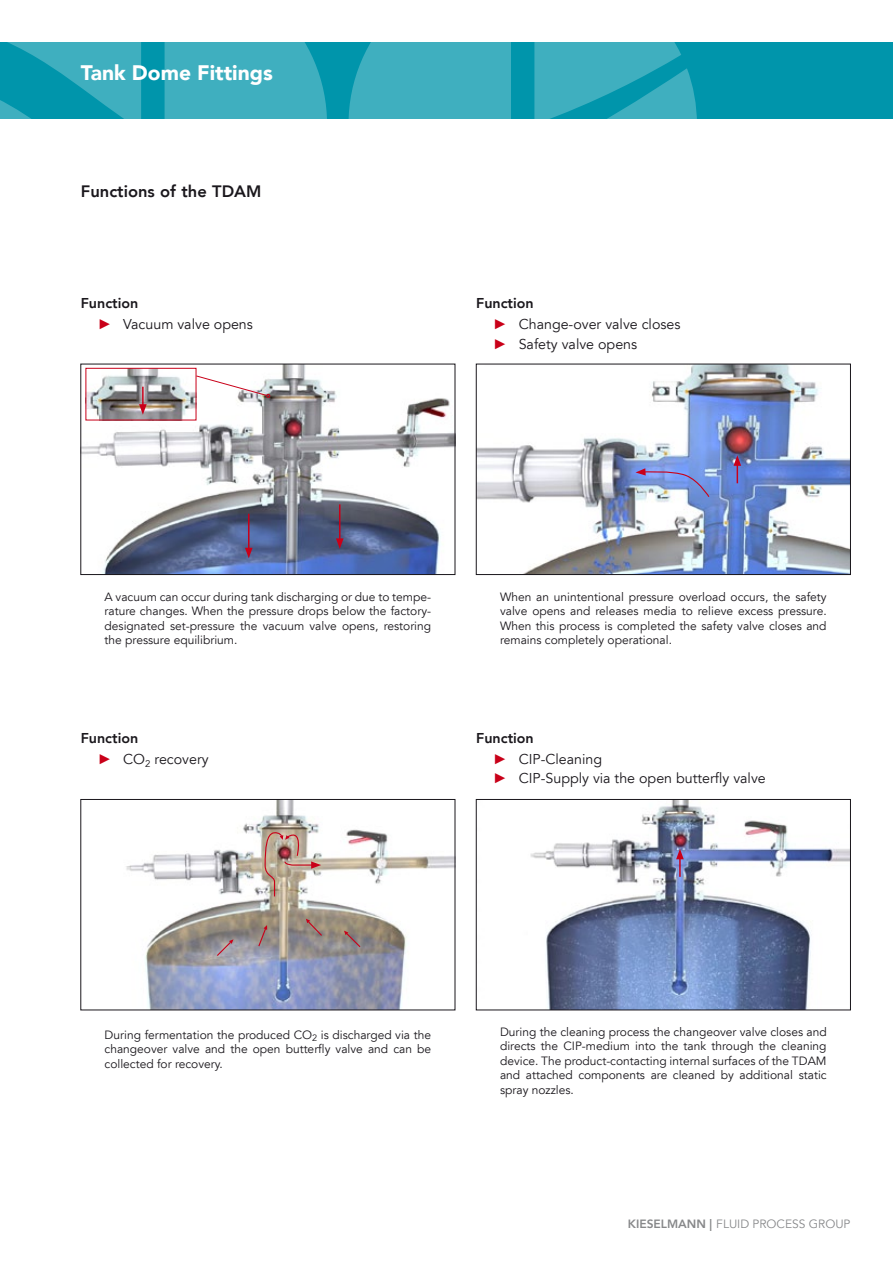
<style>
.page{position:relative;width:893px;height:1263px;background:#fff}
.page>*{position:absolute;margin:0;border:0;box-sizing:border-box;transform-origin:0 0}
.t1{font:900 21px "Avenir LT";color:#fff}
.t2{font:800 16.5px "Avenir LT";color:#1a171c}
.t3{font:14.25px/21px "Avenir LT";color:#1a171c}
.t4{font:12px/14.4px "Avenir LT";color:#1a171c;text-align:justify}
.t5{font:12px "Avenir LT";color:#87888a}
.s1{font-weight:800}
.s2{font-family:"Arial";color:#c90019}
</style>
<div class="page">
<div style="left:0;top:43px;width:893px;height:76px;background:#0095ab"></div>
<div style="left:165px;top:43px;width:162px;height:76px;background:#3fafbf"></div>
<svg style="left:0;top:43px;width:141px;height:76px"></svg>
<svg style="left:534px;top:43px;width:163px;height:76px"></svg>
<div style="left:348px;top:43px;width:163px;height:76px;background:#3fafbf"></div>
<img style="left:126px;top:801px;width:327px;height:207px">
<div style="left:81px;top:799px;width:374px;height:211px;border:1px solid #1a171c"></div>
<img style="left:530px;top:801px;width:319px;height:207px">
<div style="left:476px;top:799px;width:375px;height:211px;border:1px solid #1a171c"></div>
<img style="left:83px;top:366px;width:370px;height:207px">
<div style="left:81px;top:364px;width:374px;height:211px;border:1px solid #1a171c"></div>
<img style="left:478px;top:366px;width:371px;height:207px">
<div style="left:476px;top:364px;width:375px;height:211px;border:1px solid #1a171c"></div>
<img style="left:88px;top:370px;width:106px;height:48px">
<div style="left:86px;top:368px;width:110px;height:52px;border:1px solid #c90019"></div>
<svg style="left:195px;top:375px;width:75px;height:23px"></svg>
<hr style="left:248px;top:514px;width:1px;height:36px;background:#c90019">
<svg style="left:245px;top:548px;width:8px;height:10px"></svg>
<hr style="left:339px;top:504px;width:1px;height:37px;background:#c90019">
<svg style="left:336px;top:538px;width:8px;height:11px"></svg>
<svg style="left:139px;top:387px;width:8px;height:28px"></svg>
<svg style="left:733px;top:455px;width:8px;height:28px"></svg>
<svg style="left:635px;top:468px;width:75px;height:30px"></svg>
<hr style="left:679px;top:857px;width:2px;height:20px;background:#c90019">
<svg style="left:676px;top:849px;width:8px;height:10px"></svg>
<img style="left:264px;top:827px;width:57px;height:70px">
<svg style="left:216px;top:939px;width:17px;height:18px"></svg>
<svg style="left:344px;top:931px;width:18px;height:17px"></svg>
<svg style="left:257px;top:925px;width:10px;height:22px"></svg>
<svg style="left:306px;top:919px;width:17px;height:18px"></svg>
<h1 class="t1" style="left:81px;top:60px;width:193px">Tank Dome Fittings</h1>
<h2 class="t2" style="left:81px;top:182px;width:182px">Functions of the TDAM</h2>
<p class="t3" style="left:98px;top:293px;width:157px;text-indent:-17px"><span class="s1">Function<br></span><span class="s2">►</span> Vacuum valve opens</p>
<p class="t3" style="left:493px;top:293px;width:189px;text-indent:-17px"><span class="s1">Function<br></span><span class="s2">►</span> Change-over valve closes</p>
<p class="t3" style="left:493px;top:334px;width:146px"><span class="s2">►</span> Safety valve opens</p>
<p class="t4" style="left:105px;top:590px;width:328px">A vacuum can occur during tank discharging or due to tempe&shy;rature changes. When the pressure drops below the factory&shy;designated set-pressure the vacuum valve opens, restoring the pressure equilibrium.</p>
<p class="t4" style="left:500px;top:590px;width:328px">When an unintentional pressure overload occurs, the safety valve opens and releases media to relieve excess pressure.<br>When this process is completed the safety valve closes and remains completely operational.</p>
<p class="t3" style="left:98px;top:728px;width:112px;text-indent:-17px"><span class="s1">Function<br></span><span class="s2">►</span> CO<sub>2</sub> recovery</p>
<p class="t3" style="left:493px;top:728px;width:110px;text-indent:-17px"><span class="s1">Function<br></span><span class="s2">►</span> CIP-Cleaning</p>
<p class="t3" style="left:493px;top:768px;width:274px"><span class="s2">►</span> CIP-Supply via the open butterfly valve</p>
<p class="t4" style="left:105px;top:1028px;width:328px">During fermentation the produced CO<sub>2</sub> is discharged via the changeover valve and the open butterfly valve and can be collected for recovery.</p>
<p class="t4" style="left:500px;top:1025px;width:328px">During the cleaning process the changeover valve closes and directs the CIP-medium into the tank through the cleaning device. The product-contacting internal surfaces of the TDAM and attached components are cleaned by additional static spray nozzles.</p>
<p class="t5" style="left:628px;top:1217px;width:224px"><span class="s1">KIESELMANN |</span> FLUID PROCESS GROUP</p>
</div>
